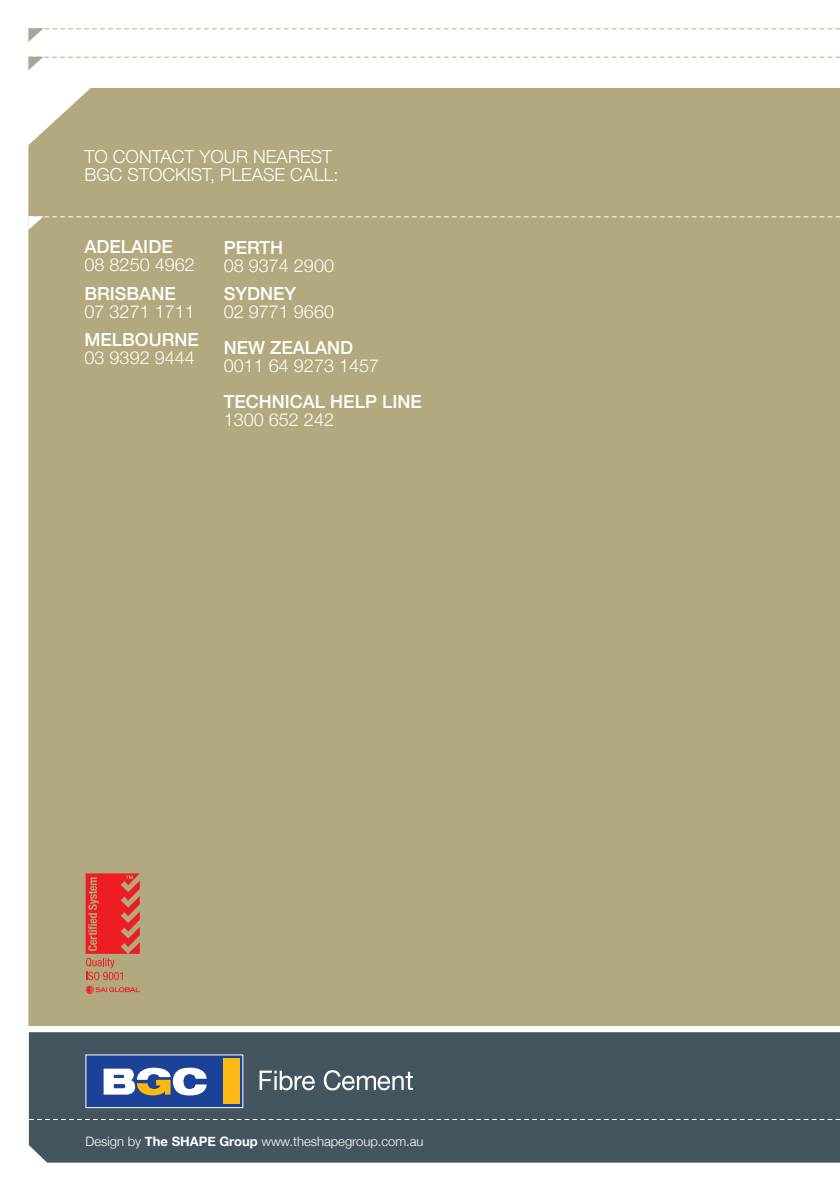
<style>
.page{position:relative;width:840px;height:1191px;background:#fff}
.page>*{position:absolute;margin:0;border:0;box-sizing:border-box;transform-origin:0 0}
.t1{font:300 18px/18px "Helvetica Neue";color:#fff}
.t2{font:500 18px "Helvetica Neue";color:#fff}
.t3{font:300 13px "Helvetica Neue";color:#fff}
.s1{font-weight:700}
</style>
<div class="page">
<div style="left:28px;top:88px;width:811px;height:938px;background:#b3a97e"></div>
<svg style="left:86px;top:873px;width:54px;height:121px"></svg>
<div style="left:29px;top:1032px;width:810px;height:130px;background:#455560"></div>
<svg style="left:29px;top:1119px;width:810px;height:1px"></svg>
<div style="left:86px;top:1054px;width:157px;height:54px;background:#1b4298;border:1px solid #fff"></div>
<div style="left:222px;top:1058px;width:17px;height:46px;background:#fdb913"></div>
<svg style="left:103px;top:1067px;width:104px;height:28px"></svg>
<svg style="left:259px;top:1070px;width:56px;height:20px"></svg>
<svg style="left:323px;top:1070px;width:89px;height:20px"></svg>
<svg style="left:28px;top:28px;width:811px;height:14px"></svg>
<svg style="left:28px;top:57px;width:811px;height:13px"></svg>
<svg style="left:28px;top:216px;width:811px;height:14px"></svg>
<p class="t1" style="left:84px;top:147px;width:255px">TO CONTACT YOUR NEAREST<br>BGC STOCKIST, PLEASE CALL:</p>
<p class="t2" style="left:84px;top:233px;width:90px">ADELAIDE</p>
<p class="t1" style="left:84px;top:255px;width:112px">08 8250 4962</p>
<p class="t2" style="left:84px;top:279px;width:93px">BRISBANE</p>
<p class="t1" style="left:84px;top:301px;width:112px">07 3271 1711</p>
<p class="t2" style="left:84px;top:325px;width:116px">MELBOURNE</p>
<p class="t1" style="left:84px;top:347px;width:112px">03 9392 9444</p>
<p class="t2" style="left:224px;top:233px;width:61px">PERTH</p>
<p class="t1" style="left:224px;top:255px;width:112px">08 9374 2900</p>
<p class="t2" style="left:224px;top:279px;width:74px">SYDNEY</p>
<p class="t1" style="left:224px;top:301px;width:112px">02 9771 9660</p>
<p class="t2" style="left:224px;top:333px;width:131px">NEW ZEALAND</p>
<p class="t1" style="left:224px;top:355px;width:157px">0011 64 9273 1457</p>
<p class="t2" style="left:224px;top:387px;width:199px">TECHNICAL HELP LINE</p>
<p class="t1" style="left:224px;top:409px;width:112px">1300 652 242</p>
<p class="t3" style="left:86px;top:1130px;width:339px">Design by <span class="s1">The SHAPE Group</span> www.theshapegroup.com.au</p>
</div>
